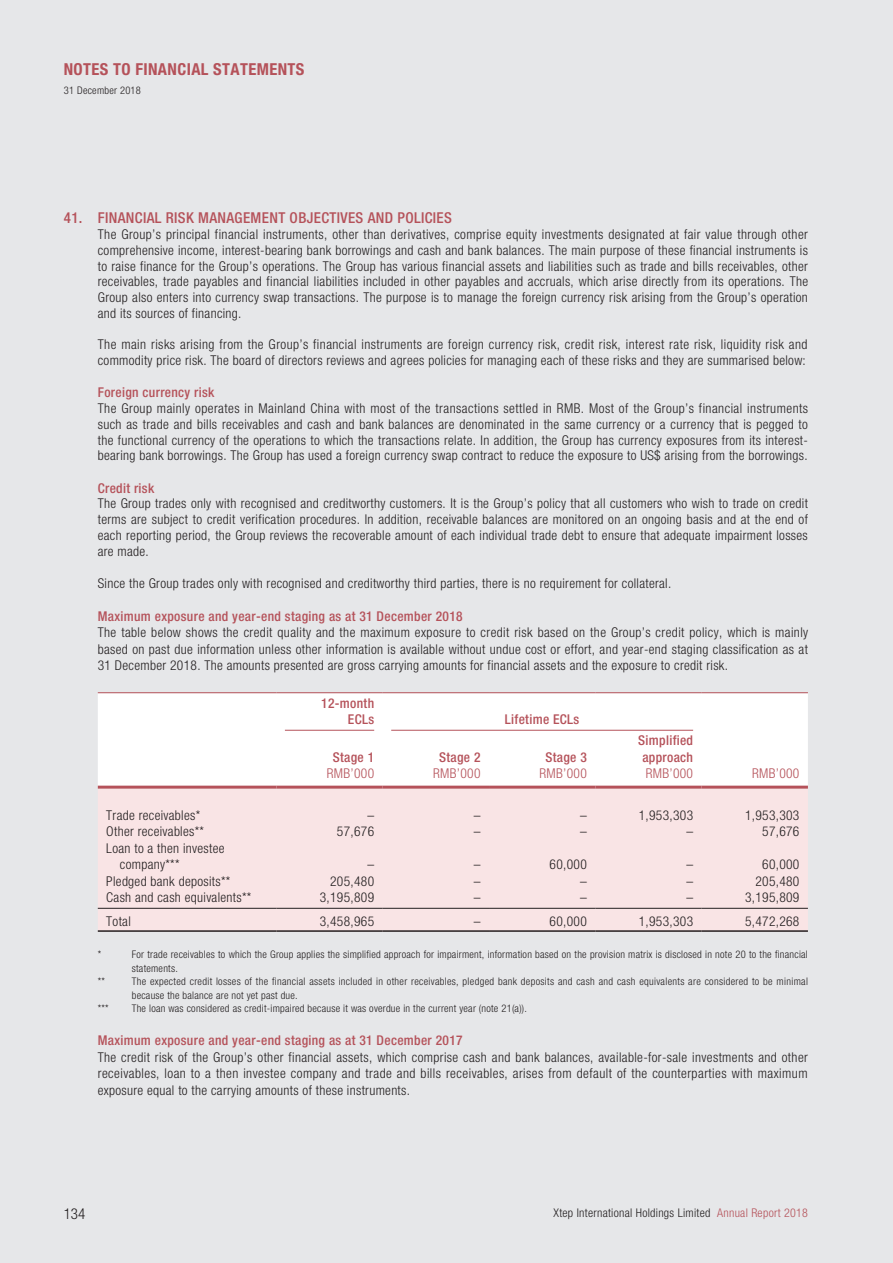
<style>
.page{position:relative;width:893px;height:1263px;background:#e6e7e9}
.page>*{position:absolute;margin:0;border:0;box-sizing:border-box;transform-origin:0 0}
.t1{font:700 condensed 16.5px "Helvetica Neue LT Std";letter-spacing:.025em;color:#b5525a}
.t2{font:500 condensed 15px "Helvetica Neue LT Std";letter-spacing:.025em;color:#b5525a}
.t3{font:300 condensed 15px "Helvetica Neue LT Std";color:#231f20}
.t4{font:300 condensed 13.5px/15.8px "Helvetica Neue LT Std";letter-spacing:.025em;color:#231f20;text-align:justify}
.t5{font:500 condensed 13.5px/16.5px "Helvetica Neue LT Std";letter-spacing:.025em;color:#b5525a;text-align:right}
.t6{font:300 condensed 13.5px "Helvetica Neue LT Std";letter-spacing:.025em;color:#b5525a}
.t7{font:300 condensed 12px "Helvetica Neue LT Std";letter-spacing:.025em;color:#231f20}
.t8{font:300 condensed 10.5px/13.5px "Helvetica Neue LT Std";letter-spacing:.025em;color:#231f20}
.s1{color:#b5525a}
</style>
<div class="page">
<div style="left:98px;top:693px;width:710px;height:93px;background:#fff"></div>
<div style="left:98px;top:789px;width:710px;height:141px;background:#f9e4e5"></div>
<hr style="left:98px;top:692px;width:178px;height:1px;background:#b5525a">
<hr style="left:276px;top:692px;width:107px;height:1px;background:#b5525a">
<hr style="left:383px;top:692px;width:106px;height:1px;background:#b5525a">
<hr style="left:489px;top:692px;width:106px;height:1px;background:#b5525a">
<hr style="left:595px;top:692px;width:107px;height:1px;background:#b5525a">
<hr style="left:702px;top:692px;width:106px;height:1px;background:#b5525a">
<hr style="left:285px;top:730px;width:89px;height:1px;background:#b5525a">
<hr style="left:391px;top:730px;width:302px;height:1px;background:#b5525a">
<hr style="left:98px;top:786px;width:178px;height:3px;background:#b5525a">
<hr style="left:276px;top:786px;width:107px;height:3px;background:#b5525a">
<hr style="left:383px;top:786px;width:106px;height:3px;background:#b5525a">
<hr style="left:489px;top:786px;width:106px;height:3px;background:#b5525a">
<hr style="left:595px;top:786px;width:107px;height:3px;background:#b5525a">
<hr style="left:702px;top:786px;width:106px;height:3px;background:#b5525a">
<hr style="left:98px;top:908px;width:178px;height:1px;background:#231f20">
<hr style="left:276px;top:908px;width:107px;height:1px;background:#231f20">
<hr style="left:383px;top:908px;width:106px;height:1px;background:#231f20">
<hr style="left:489px;top:908px;width:106px;height:1px;background:#231f20">
<hr style="left:595px;top:908px;width:107px;height:1px;background:#231f20">
<hr style="left:702px;top:908px;width:106px;height:1px;background:#231f20">
<hr style="left:98px;top:930px;width:178px;height:2px;background:#231f20">
<hr style="left:276px;top:930px;width:107px;height:2px;background:#231f20">
<hr style="left:383px;top:930px;width:106px;height:2px;background:#231f20">
<hr style="left:489px;top:930px;width:106px;height:2px;background:#231f20">
<hr style="left:595px;top:930px;width:107px;height:2px;background:#231f20">
<hr style="left:702px;top:930px;width:106px;height:2px;background:#231f20">
<p class="t1" style="left:64px;top:60px;width:242px">NOTES TO FINANCIAL STATEMENTS</p>
<p class="t8" style="left:64px;top:83px;width:79px">31 December 2018</p>
<p class="t2" style="left:64px;top:209px;width:390px">41. FINANCIAL RISK MANAGEMENT OBJECTIVES AND POLICIES</p>
<p class="t4" style="left:98px;top:226px;width:712px">The Group’s principal financial instruments, other than derivatives, comprise equity investments designated at fair value through other comprehensive income, interest-bearing bank borrowings and cash and bank balances. The main purpose of these financial instruments is to raise finance for the Group’s operations. The Group has various financial assets and liabilities such as trade and bills receivables, other receivables, trade payables and financial liabilities included in other payables and accruals, which arise directly from its operations. The Group also enters into currency swap transactions. The purpose is to manage the foreign currency risk arising from the Group’s operation and its sources of financing.</p>
<p class="t4" style="left:98px;top:337px;width:711px">The main risks arising from the Group’s financial instruments are foreign currency risk, credit risk, interest rate risk, liquidity risk and commodity price risk. The board of directors reviews and agrees policies for managing each of these risks and they are summarised below:</p>
<p class="t5" style="left:98px;top:384px;width:118px">Foreign currency risk</p>
<p class="t4" style="left:98px;top:400px;width:712px">The Group mainly operates in Mainland China with most of the transactions settled in RMB. Most of the Group’s financial instruments such as trade and bills receivables and cash and bank balances are denominated in the same currency or a currency that is pegged to the functional currency of the operations to which the transactions relate. In addition, the Group has currency exposures from its interest&shy;bearing bank borrowings. The Group has used a foreign currency swap contract to reduce the exposure to US$ arising from the borrowings.</p>
<p class="t5" style="left:98px;top:479px;width:58px">Credit risk</p>
<p class="t4" style="left:98px;top:496px;width:712px">The Group trades only with recognised and creditworthy customers. It is the Group’s policy that all customers who wish to trade on credit terms are subject to credit verification procedures. In addition, receivable balances are monitored on an ongoing basis and at the end of each reporting period, the Group reviews the recoverable amount of each individual trade debt to ensure that adequate impairment losses are made.</p>
<p class="t4" style="left:98px;top:575px;width:575px">Since the Group trades only with recognised and creditworthy third parties, there is no requirement for collateral.</p>
<p class="t5" style="left:98px;top:608px;width:366px">Maximum exposure and year-end staging as at 31 December 2018</p>
<p class="t4" style="left:98px;top:624px;width:712px;line-height:16.5px">The table below shows the credit quality and the maximum exposure to credit risk based on the Group’s credit policy, which is mainly based on past due information unless other information is available without undue cost or effort, and year-end staging classification as at 31 December 2018. The amounts presented are gross carrying amounts for financial assets and the exposure to credit risk.</p>
<p class="t5" style="left:321px;top:695px;width:54px">12-month<br>ECLs</p>
<p class="t5" style="left:505px;top:711px;width:76px">Lifetime ECLs</p>
<p class="t5" style="left:333px;top:749px;width:43px">Stage 1</p>
<p class="t5" style="left:439px;top:749px;width:43px">Stage 2</p>
<p class="t5" style="left:545px;top:749px;width:43px">Stage 3</p>
<p class="t5" style="left:638px;top:732px;width:56px;text-align:center">Simplified approach</p>
<p class="t6" style="left:327px;top:766px;width:49px">RMB’000</p>
<p class="t6" style="left:433px;top:766px;width:49px">RMB’000</p>
<p class="t6" style="left:539px;top:766px;width:49px">RMB’000</p>
<p class="t6" style="left:646px;top:766px;width:49px">RMB’000</p>
<p class="t6" style="left:752px;top:766px;width:49px">RMB’000</p>
<p class="t4" style="left:106px;top:807px;width:95px">Trade receivables*</p>
<p class="t4" style="left:367px;top:807px;width:8px">–</p>
<p class="t4" style="left:474px;top:807px;width:8px">–</p>
<p class="t4" style="left:580px;top:807px;width:8px">–</p>
<p class="t4" style="left:639px;top:807px;width:56px">1,953,303</p>
<p class="t4" style="left:745px;top:807px;width:56px">1,953,303</p>
<p class="t4" style="left:106px;top:824px;width:99px">Other receivables**</p>
<p class="t4" style="left:337px;top:824px;width:39px">57,676</p>
<p class="t4" style="left:474px;top:824px;width:8px">–</p>
<p class="t4" style="left:580px;top:824px;width:8px">–</p>
<p class="t4" style="left:686px;top:824px;width:8px">–</p>
<p class="t4" style="left:762px;top:824px;width:39px">57,676</p>
<p class="t4" style="left:120px;top:840px;width:106px;line-height:16.5px;text-indent:-14px">Loan to a then investee company***</p>
<p class="t4" style="left:367px;top:857px;width:8px">–</p>
<p class="t4" style="left:474px;top:857px;width:8px">–</p>
<p class="t4" style="left:550px;top:857px;width:39px">60,000</p>
<p class="t4" style="left:686px;top:857px;width:8px">–</p>
<p class="t4" style="left:762px;top:857px;width:39px">60,000</p>
<p class="t4" style="left:106px;top:873px;width:126px">Pledged bank deposits**</p>
<p class="t4" style="left:330px;top:873px;width:46px">205,480</p>
<p class="t4" style="left:474px;top:873px;width:8px">–</p>
<p class="t4" style="left:580px;top:873px;width:8px">–</p>
<p class="t4" style="left:686px;top:873px;width:8px">–</p>
<p class="t4" style="left:755px;top:873px;width:46px">205,480</p>
<p class="t4" style="left:106px;top:890px;width:147px">Cash and cash equivalents**</p>
<p class="t4" style="left:320px;top:890px;width:56px">3,195,809</p>
<p class="t4" style="left:474px;top:890px;width:8px">–</p>
<p class="t4" style="left:580px;top:890px;width:8px">–</p>
<p class="t4" style="left:686px;top:890px;width:8px">–</p>
<p class="t4" style="left:745px;top:890px;width:56px">3,195,809</p>
<p class="t4" style="left:106px;top:913px;width:26px">Total</p>
<p class="t4" style="left:320px;top:913px;width:56px">3,458,965</p>
<p class="t4" style="left:474px;top:913px;width:8px">–</p>
<p class="t4" style="left:550px;top:913px;width:39px">60,000</p>
<p class="t4" style="left:639px;top:913px;width:56px">1,953,303</p>
<p class="t4" style="left:745px;top:913px;width:56px">5,472,268</p>
<p class="t8" style="left:98px;top:948px;width:5px">*</p>
<p class="t8" style="left:132px;top:948px;width:678px">For trade receivables to which the Group applies the simplified approach for impairment, information based on the provision matrix is disclosed in note 20 to the financial statements.</p>
<p class="t8" style="left:98px;top:975px;width:9px">**</p>
<p class="t8" style="left:132px;top:975px;width:678px">The expected credit losses of the financial assets included in other receivables, pledged bank deposits and cash and cash equivalents are considered to be minimal because the balance are not yet past due.</p>
<p class="t8" style="left:98px;top:1002px;width:13px">***</p>
<p class="t8" style="left:132px;top:1002px;width:397px">The loan was considered as credit-impaired because it was overdue in the current year (note 21(a)).</p>
<p class="t5" style="left:98px;top:1032px;width:366px">Maximum exposure and year-end staging as at 31 December 2017</p>
<p class="t4" style="left:98px;top:1049px;width:712px;line-height:16.5px">The credit risk of the Group’s other financial assets, which comprise cash and bank balances, available-for-sale investments and other receivables, loan to a then investee company and trade and bills receivables, arises from default of the counterparties with maximum exposure equal to the carrying amounts of these instruments.</p>
<p class="t3" style="left:64px;top:1205px;width:23px">134</p>
<p class="t7" style="left:553px;top:1205px;width:256px">Xtep International Holdings Limited <span class="s1">Annual Report 2018</span></p>
</div>
